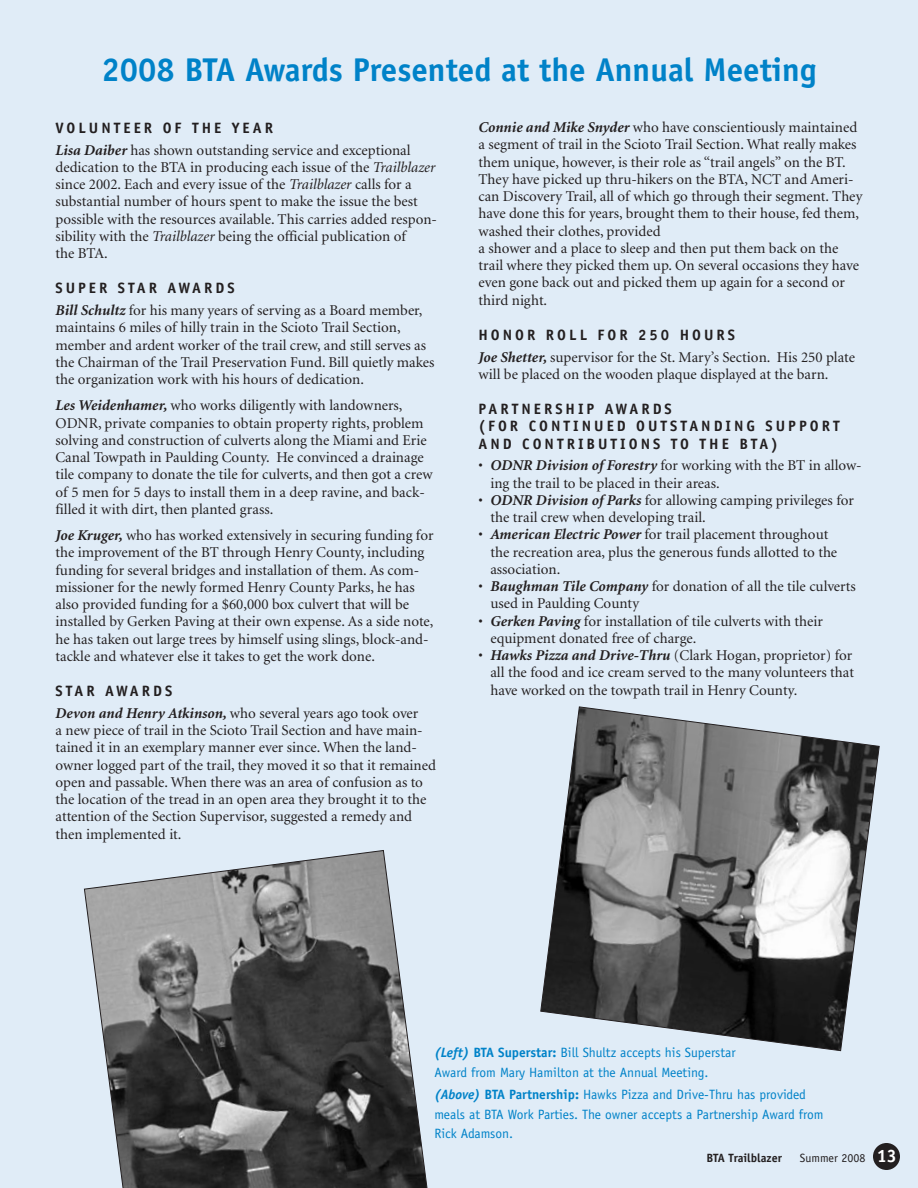
<style>
.page{position:relative;width:918px;height:1188px;background:#e0ecf7}
.page>*{position:absolute;margin:0;border:0;box-sizing:border-box;transform-origin:0 0}
.t1{font:700 33px "Officina Sans";color:#0082c8}
.t2{font:15px/17.2px "Minion";color:#231f20}
.t3{font:700 15px/17.2px "Officina Sans";letter-spacing:.2em;color:#231f20}
.t4{font:13.5px/19.5px "Officina Sans";color:#0082c8}
.t5{font:700 12px "Officina Sans";color:#231f20}
.t6{font:12px "Officina Sans";color:#231f20}
.s1{font-weight:700;font-style:italic}
.s2{font-style:italic}
.s3{font-weight:700}
.s4{font-weight:700;font-size:18px;color:#fff}
</style>
<div class="page">
<div style="left:873px;top:1143px;width:27px;height:27px;background:#231f20;border-radius:50%"></div>
<svg style="left:540px;top:706px;width:340px;height:345px"></svg>
<svg style="left:84px;top:850px;width:344px;height:338px"></svg>
<h1 class="t1" style="left:101px;top:50px;width:717px">2008 BTA AWARDS PRESENTED AT THE ANNUAL MEETING</h1>
<p class="t3" style="left:56px;top:119px;width:209px">VOL UNTEER OF THE YEAR</p>
<p class="t2" style="left:55px;top:142px;width:383px"><span class="s1">Lisa Daiber</span> has shown outstanding service and exceptional dedication to the BTA in producing each issue of the <span class="s2">Trailblazer </span>since 2002. Each and every issue of the <span class="s2">Trailblazer</span> calls for a substantial number of hours spent to make the issue the best possible with the resources available. This carries added respon&shy;sibility with the <span class="s2">Trailblazer</span> being the official publication of<br>the BTA.</p>
<p class="t3" style="left:55px;top:279px;width:74px">SUPER STAR</p>
<p class="t3" style="left:168px;top:279px;width:24px">AWARD</p>
<p class="t3" style="left:227px;top:279px;width:9px">S</p>
<p class="t2" style="left:55px;top:302px;width:381px"><span class="s1">Bill Schultz</span> for his many years of serving as a Board member, maintains 6 miles of hilly train in the Scioto Trail Section, member and ardent worker of the trail crew, and still serves as the Chairman of the Trail Preservation Fund. Bill quietly makes the organization work with his hours of dedication.</p>
<p class="t2" style="left:55px;top:397px;width:379px"><span class="s1">Les Weidenhamer,</span> who works diligently with landowners, ODNR, private companies to obtain property rights, problem solving and construction of culverts along the Miami and Erie Canal Towpath in Paulding County. He convinced a drainage tile company to donate the tile for culverts, and then got a crew of 5 men for 5 days to install them in a deep ravine, and back&shy;filled it with dirt, then planted grass.</p>
<p class="t2" style="left:55px;top:527px;width:380px"><span class="s1">Joe Kruger,</span> who has worked extensively in securing funding for the improvement of the BT through Henry County, including funding for several bridges and installation of them. As com&shy;missioner for the newly formed Henry County Parks, he has also provided funding for a $60,000 box culvert that will be installed by Gerken Paving at their own expense. As a side note, he has taken out large trees by himself using slings, block-and&shy;tackle and whatever else it takes to get the work done.</p>
<p class="t3" style="left:56px;top:682px;width:11px">STAR</p>
<p class="t3" style="left:105px;top:682px;width:24px">AWARD</p>
<p class="t3" style="left:165px;top:682px;width:9px">S</p>
<p class="t2" style="left:56px;top:705px;width:382px"><span class="s1">Devon and Henry Atkinson,</span> who several years ago took over<br>a new piece of trail in the Scioto Trail Section and have main&shy;tained it in an exemplary manner ever since. When the land&shy;owner logged part of the trail, they moved it so that it remained open and passable. When there was an area of confusion as to the location of the tread in an open area they brought it to the attention of the Section Supervisor, suggested a remedy and then implemented it.</p>
<p class="t2" style="left:478px;top:119px;width:386px"><span class="s1">Connie and Mike Snyder</span> who have conscientiously maintained a segment of trail in the Scioto Trail Section. What really makes them unique, however, is their role as “trail angels” on the BT.<br>They have picked up thru-hikers on the BTA, NCT and Ameri&shy;can Discovery Trail, all of which go through their segment. They have done this for years, brought them to their house, fed them, washed their clothes, provided<br>a shower and a place to sleep and then put them back on the trail where they picked them up. On several occasions they have even gone back out and picked them up again for a second or third night.</p>
<p class="t3" style="left:478px;top:326px;width:48px">HO NOR</p>
<p class="t3" style="left:546px;top:326px;width:22px">ROLL</p>
<p class="t3" style="left:598px;top:326px;width:21px">FOR</p>
<p class="t3" style="left:638px;top:326px;width:98px">250 HO URS</p>
<p class="t2" style="left:478px;top:349px;width:378px"><span class="s1">Joe Shetter,</span> supervisor for the St. Mary’s Section. His 250 plate will be placed on the wooden plaque displayed at the barn.</p>
<p class="t3" style="left:478px;top:400px;width:21px">PART</p>
<p class="t3" style="left:521px;top:400px;width:66px">NER SHIP</p>
<p class="t3" style="left:605px;top:400px;width:24px">AWARD</p>
<p class="t3" style="left:665px;top:400px;width:9px">S</p>
<p class="t3" style="left:478px;top:417px;width:31px">(FOR</p>
<p class="t3" style="left:478px;top:417px;width:321px;text-indent:50px">CO NTI NUED OUTSTA NDI NG SUPPORT<br>AND CO NTRIB</p>
<p class="t3" style="left:598px;top:435px;width:23px">UTIO</p>
<p class="t3" style="left:641px;top:435px;width:40px">NS TO</p>
<p class="t3" style="left:700px;top:435px;width:80px">THE BTA)</p>
<p class="t2" style="left:490px;top:457px;width:373px;text-indent:-12px">• <span class="s1">ODNR Division of Forestry</span> for working with the BT in allow&shy;ing the trail to be placed in their areas.</p>
<p class="t2" style="left:490px;top:492px;width:365px;text-indent:-12px">• <span class="s1">ODNR Division of Parks</span> for allowing camping privileges for the trail crew when developing trail.</p>
<p class="t2" style="left:490px;top:526px;width:348px;text-indent:-12px">• <span class="s1">American Electric Power</span> for trail placement throughout the recreation area, plus the generous funds allotted to the association.</p>
<p class="t2" style="left:490px;top:578px;width:367px;text-indent:-12px">• <span class="s1">Baughman Tile Company</span> for donation of all the tile culverts used in Paulding County</p>
<p class="t2" style="left:490px;top:613px;width:334px;text-indent:-12px">• <span class="s1">Gerken Paving</span> for installation of tile culverts with their equipment donated free of charge.</p>
<p class="t2" style="left:490px;top:647px;width:365px;text-align:justify;text-indent:-12px">• <span class="s1">Hawks Pizza and Drive-Thru</span> (Clark Hogan, proprietor) for all the food and ice cream served to the many volunteers that have worked on the towpath trail in Henry County.</p>
<p class="t4" style="left:434px;top:1043px;width:303px"><span class="s1">(Left)</span> <span class="s3">BTA SUPERSTAR:</span> Bill Shultz accepts his Superstar<br>Award from Mary Hamilton at the Annual Meeting.</p>
<p class="t4" style="left:434px;top:1085px;width:391px"><span class="s1">(Above)</span> <span class="s3">BTA PARTNERSHIP:</span> Hawks Pizza and Drive-Thru has provided meals at BTA Work Parties. The owner accepts a Partnership Award from<br>Rick Adamson.</p>
<p class="t5" style="left:707px;top:1151px;width:77px">BTA TRAILBLAZER</p>
<p class="t6" style="left:800px;top:1151px;width:99px">Summer 2008 <span class="s4">13</span></p>
</div>
